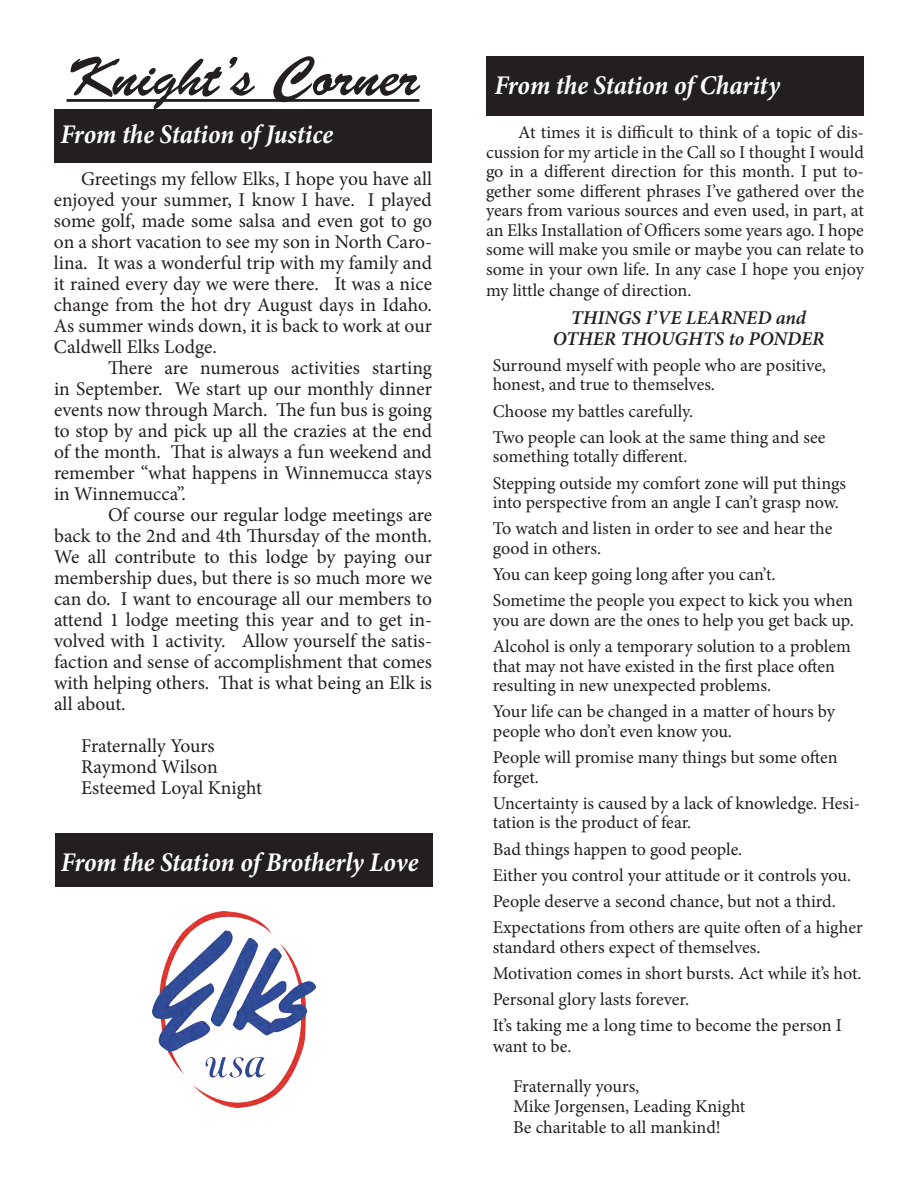
<style>
.page{position:relative;width:918px;height:1188px;background:#fff}
.page>*{position:absolute;margin:0;border:0;box-sizing:border-box;transform-origin:0 0}
.t1{font:55.5px "Brush Script Std";color:#231f20}
.t2{font:italic 700 27px "Minion Pro";letter-spacing:-.005em;color:#fff;scale:.94 1}
.t3{font:19.5px/21px "Minion Pro";letter-spacing:-.005em;color:#231f20;text-align:justify}
.t4{font:italic 600 19.5px "Minion Pro";color:#231f20}
.t5{font:18px/19.5px "Minion Pro";letter-spacing:-.005em;color:#231f20}
</style>
<div class="page">
<hr style="left:67px;top:99px;width:352px;height:3px;background:#231f20">
<div style="left:486px;top:56px;width:378px;height:60px;background:#231f20"></div>
<div style="left:54px;top:109px;width:378px;height:54px;background:#231f20"></div>
<div style="left:55px;top:833px;width:378px;height:54px;background:#231f20"></div>
<img style="left:153px;top:912px;width:162px;height:196px">
<p class="t1" style="left:67px;top:46px;width:354px">Knight’s Corner</p>
<p class="t2" style="left:60px;top:115px;width:292px">From the Station of Justice</p>
<p class="t3" style="left:54px;top:168px;width:380px;text-indent:27px">Greetings my fellow Elks, I hope you have all enjoyed your summer, I know I have. I played some golf, made some salsa and even got to go on a short vacation to see my son in North Caro&shy;lina. It was a wonderful trip with my family and it rained every day we were there. It was a nice change from the hot dry August days in Idaho.<br>As summer winds down, it is back to work at our Caldwell Elks Lodge.</p>
<p class="t3" style="left:54px;top:357px;width:380px;text-indent:54px">There are numerous activities starting in September. We start up our monthly dinner events now through March. The fun bus is going to stop by and pick up all the crazies at the end of the month. That is always a fun weekend and remember “what happens in Winnemucca stays in Winnemucca”.</p>
<p class="t3" style="left:54px;top:504px;width:380px;text-indent:54px">Of course our regular lodge meetings are back to the 2nd and 4th Thursday of the month.<br>We all contribute to this lodge by paying our membership dues, but there is so much more we can do. I want to encourage all our members to attend 1 lodge meeting this year and to get in&shy;volved with 1 activity. Allow yourself the satis&shy;faction and sense of accomplishment that comes with helping others. That is what being an Elk is all about.</p>
<p class="t3" style="left:81px;top:735px;width:135px">Fraternally Yours</p>
<p class="t3" style="left:81px;top:756px;width:138px">Raymond Wilson</p>
<p class="t3" style="left:81px;top:777px;width:183px">Esteemed Loyal Knight</p>
<p class="t2" style="left:61px;top:843px;width:382px">From the Station of Brotherly Love</p>
<p class="t2" style="left:494px;top:66px;width:305px">From the Station of Charity</p>
<p class="t5" style="left:486px;top:123px;width:380px;text-align:justify;text-indent:32px">At times it is difficult to think of a topic of dis&shy;cussion for my article in the Call so I thought I would go in a different direction for this month. I put to&shy;gether some different phrases I’ve gathered over the years from various sources and even used, in part, at an Elks Installation of Officers some years ago. I hope some will make you smile or maybe you can relate to some in your own life. In any case I hope you enjoy my little change of direction.</p>
<p class="t4" style="left:571px;top:304px;width:237px">THINGS I’VE LEARNED and</p>
<p class="t4" style="left:553px;top:325px;width:273px">OTHER THOUGHTS to PONDER</p>
<p class="t5" style="left:493px;top:355px;width:335px">Surround myself with people who are positive, honest, and true to themselves.</p>
<p class="t5" style="left:493px;top:401px;width:202px">Choose my battles carefully.</p>
<p class="t5" style="left:493px;top:427px;width:334px">Two people can look at the same thing and see something totally different.</p>
<p class="t5" style="left:493px;top:473px;width:355px">Stepping outside my comfort zone will put things into perspective from an angle I can’t grasp now.</p>
<p class="t5" style="left:493px;top:519px;width:341px">To watch and listen in order to see and hear the good in others.</p>
<p class="t5" style="left:493px;top:565px;width:284px">You can keep going long after you can’t.</p>
<p class="t5" style="left:493px;top:591px;width:363px">Sometime the people you expect to kick you when you are down are the ones to help you get back up.</p>
<p class="t5" style="left:493px;top:637px;width:360px">Alcohol is only a temporary solution to a problem that may not have existed in the first place often resulting in new unexpected problems.</p>
<p class="t5" style="left:493px;top:702px;width:344px">Your life can be changed in a matter of hours by people who don’t even know you.</p>
<p class="t5" style="left:493px;top:748px;width:346px">People will promise many things but some often forget.</p>
<p class="t5" style="left:493px;top:793px;width:369px">Uncertainty is caused by a lack of knowledge. Hesi&shy;tation is the product of fear.</p>
<p class="t5" style="left:493px;top:839px;width:251px">Bad things happen to good people.</p>
<p class="t5" style="left:493px;top:865px;width:360px">Either you control your attitude or it controls you.</p>
<p class="t5" style="left:493px;top:892px;width:345px">People deserve a second chance, but not a third.</p>
<p class="t5" style="left:493px;top:918px;width:371px">Expectations from others are quite often of a higher standard others expect of themselves.</p>
<p class="t5" style="left:493px;top:964px;width:370px">Motivation comes in short bursts. Act while it’s hot.</p>
<p class="t5" style="left:493px;top:990px;width:198px">Personal glory lasts forever.</p>
<p class="t5" style="left:493px;top:1015px;width:351px;line-height:21px">It’s taking me a long time to become the person I want to be.</p>
<p class="t5" style="left:513px;top:1077px;width:128px">Fraternally yours,</p>
<p class="t5" style="left:513px;top:1096px;width:234px">Mike Jorgensen, Leading Knight</p>
<p class="t5" style="left:513px;top:1117px;width:209px">Be charitable to all mankind!</p>
</div>
